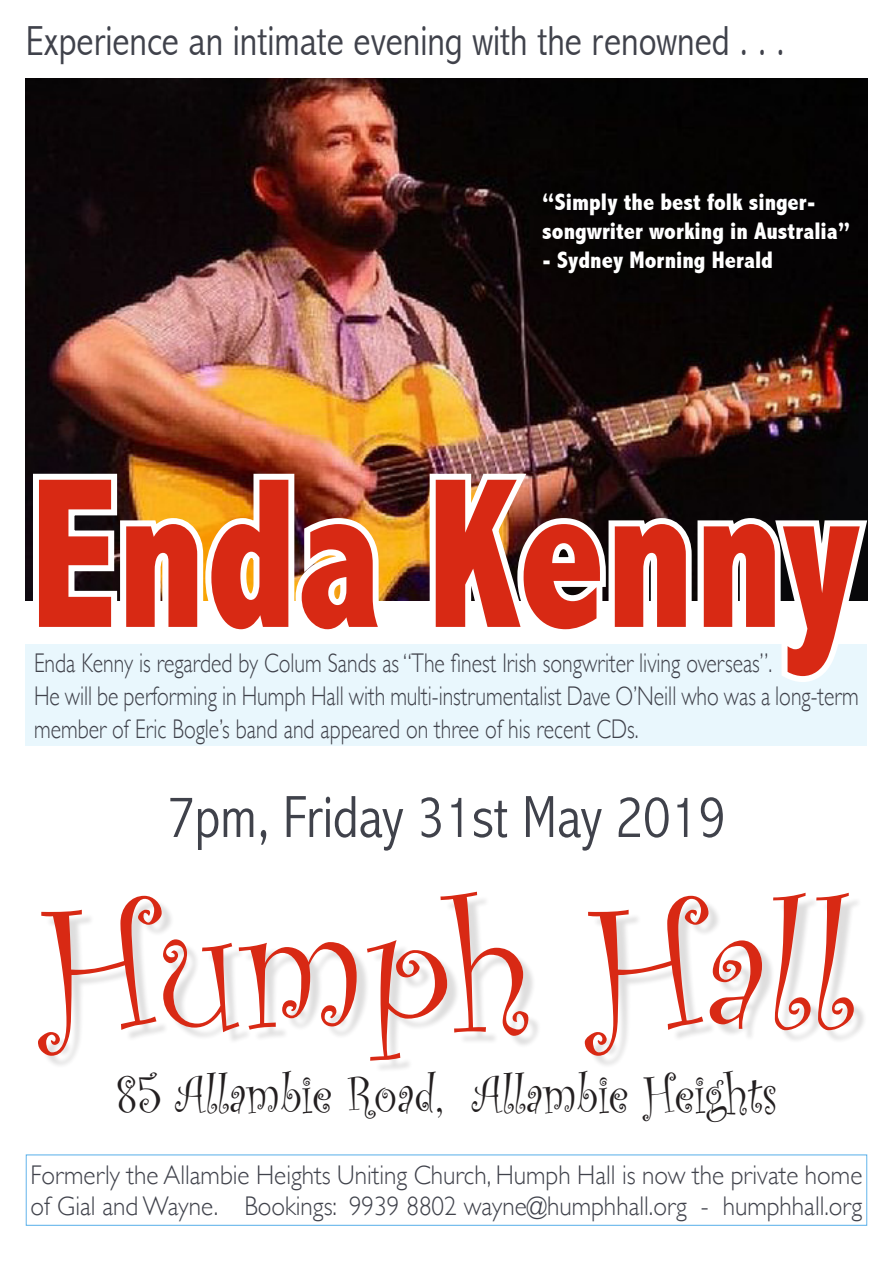
<style>
.page{position:relative;width:893px;height:1263px;background:#fff}
.page>*{position:absolute;margin:0;border:0;box-sizing:border-box;transform-origin:0 0}
.t1{font:800 condensed 216px "Abadi";color:#d82914;scale:.86 1}
.t2{font:178.5px "Curlz";color:#d82914}
.t3{font:300 condensed 60px "Abadi";color:#40424b}
.t4{font:54px "Curlz";color:#231f20;scale:.89 1}
.t5{font:300 condensed 42px "Abadi";color:#40424b}
.t6{font:300 27px/33px "Gill Sans";color:#40424b;scale:.8 1}
.t7{font:300 27px/31.5px "Gill Sans";color:#40424b;scale:.93 1}
.t8{font:800 condensed 24px/28.8px "Abadi";color:#fff}
</style>
<div class="page">
<div style="left:42px;top:896px;width:825px;height:177px;background:#231f20;opacity:.15"></div>
<div style="left:26px;top:1154px;width:841px;height:72px;border:1px solid #5cb1ea"></div>
<img style="left:26px;top:78px;width:841px;height:522px">
<div style="left:26px;top:645px;width:841px;height:101px;background:#e9f7fd"></div>
<img style="left:27px;top:468px;width:368px;height:133px">
<svg style="left:424px;top:468px;width:444px;height:214px"></svg>
<p class="t5" style="left:26px;top:16px;width:760px">Experience an intimate evening with the renowned . . .</p>
<p class="t8" style="left:542px;top:188px;width:310px">“Simply the best folk singer&shy;songwriter working in Australia”</p>
<p class="t8" style="left:542px;top:245px;width:232px">- Sydney Morning Herald</p>
<p class="t1" style="left:30px;top:430px;width:968px">Enda Kenny</p>
<p class="t6" style="left:34px;top:645px;width:924px">Enda Kenny is regarded by Colum Sands as “The finest Irish songwriter living overseas”.</p>
<p class="t6" style="left:34px;top:678px;width:1032px">He will be performing in Humph Hall with multi-instrumentalist Dave O’Neill who was a long-term member of Eric Bogle’s band and appeared on three of his recent CDs.</p>
<p class="t3" style="left:167px;top:782px;width:560px">7pm, Friday 31st May 2019</p>
<p class="t2" style="left:40px;top:842px;width:815px">Humph Hall</p>
<p class="t4" style="left:116px;top:1056px;width:744px">85 Allambie Road, Allambie Heights</p>
<p class="t7" style="left:31px;top:1158px;width:896px">Formerly the Allambie Heights Uniting Church, Humph Hall is now the private home of Gial and Wayne. Bookings: 9939 8802 wayne@humphhall.org - humphhall.org</p>
</div>
